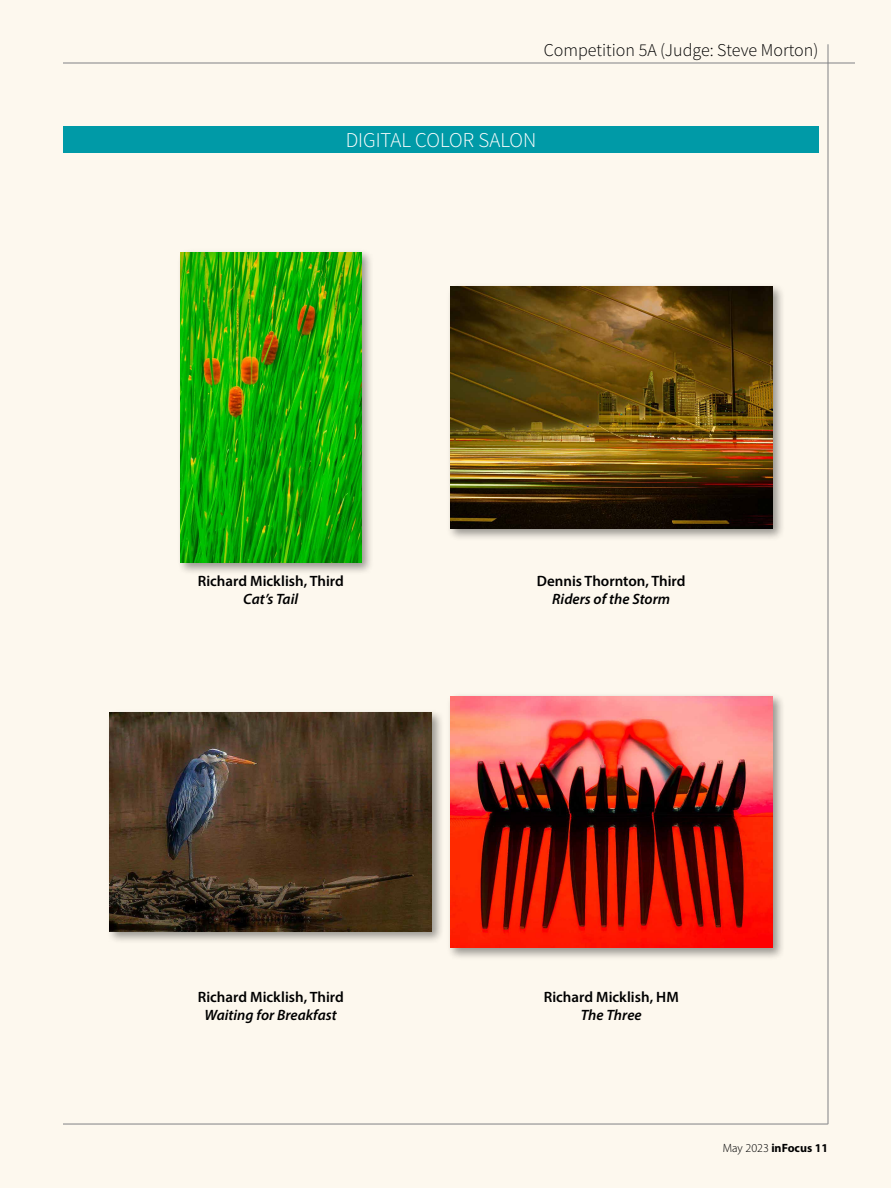
<style>
.page{position:relative;width:891px;height:1188px;background:#fdf8ee}
.page>*{position:absolute;margin:0;border:0;box-sizing:border-box;transform-origin:0 0}
.t1{font:300 21px "Source Sans Pro";color:#fff}
.t2{font:300 18px "Source Sans Pro";color:#000}
.t3{font:600 15px "Myriad Pro";color:#000}
.t4{font:italic 600 15px "Myriad Pro";color:#000}
.t5{font:700 12px "Myriad Pro";color:#000}
.s1{font-weight:300}
</style>
<div class="page">
<hr style="left:828px;top:44px;width:1px;height:1080px;background:#808285">
<hr style="left:63px;top:63px;width:792px;height:1px;background:#808285">
<hr style="left:63px;top:1124px;width:765px;height:1px;background:#808285">
<div style="left:176px;top:248px;width:198px;height:327px;background:#000;opacity:.4"></div>
<img style="left:180px;top:252px;width:181px;height:311px">
<div style="left:446px;top:283px;width:339px;height:258px;background:#000;opacity:.4"></div>
<img style="left:450px;top:286px;width:322px;height:242px">
<div style="left:106px;top:709px;width:338px;height:235px;background:#000;opacity:.4"></div>
<img style="left:110px;top:713px;width:322px;height:218px">
<div style="left:446px;top:692px;width:339px;height:269px;background:#000;opacity:.4"></div>
<img style="left:450px;top:696px;width:322px;height:252px">
<div style="left:63px;top:126px;width:756px;height:27px;background:#009aa7"></div>
<p class="t2" style="left:544px;top:39px;width:276px">Competition 5A (Judge: Steve Morton)</p>
<h1 class="t1" style="left:346px;top:127px;width:192px">DIGITAL COLOR SALON</h1>
<p class="t3" style="left:198px;top:572px;width:148px">Richard Micklish, Third</p>
<p class="t4" style="left:243px;top:590px;width:56px">Cat’s Tail</p>
<p class="t3" style="left:198px;top:987px;width:148px">Richard Micklish, Third</p>
<p class="t4" style="left:205px;top:1005px;width:134px">Waiting for Breakfast</p>
<p class="t3" style="left:537px;top:572px;width:150px">Dennis Thornton, Third</p>
<p class="t4" style="left:552px;top:590px;width:120px">Riders of the Storm</p>
<p class="t3" style="left:544px;top:987px;width:137px">Richard Micklish, HM</p>
<p class="t4" style="left:581px;top:1005px;width:63px">The Three</p>
<p class="t5" style="left:723px;top:1140px;width:107px"><span class="s1">May 2023</span> inFocus 11</p>
</div>
